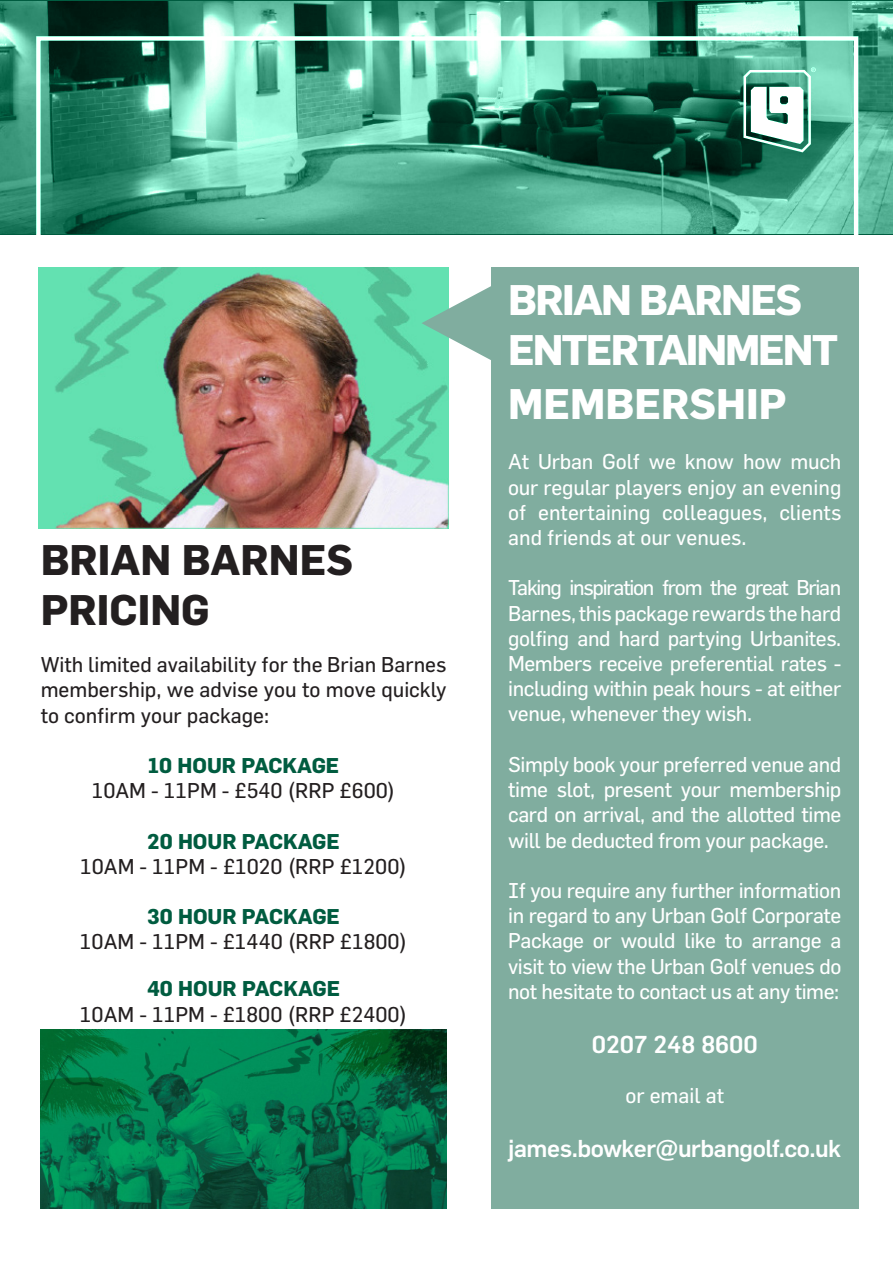
<style>
.page{position:relative;width:893px;height:1263px;background:#fff}
.page>*{position:absolute;margin:0;border:0;box-sizing:border-box;transform-origin:0 0}
.t1{font:700 42px/50.4px "Flama";letter-spacing:-.04em;color:#fff}
.t2{font:700 42px/50.4px "Flama";color:#231f20}
.t3{font:700 42px "Flama";color:#fff}
.t4{font:500 24px "Flama";letter-spacing:-.02em;color:#fff}
.t5{font:500 24px "Flama";color:#fff}
.t6{font:21px/25.2px "Flama";letter-spacing:-.02em;color:#fff;text-align:justify}
.t7{font:21px/25.2px "Flama";color:#231f20;text-align:justify}
.t8{font:700 21px "Flama";color:#005c40}
.t9{font:21px "Flama";color:#fff}
</style>
<div class="page">
<svg style="left:0;top:0;width:893px;height:235px;background:#52a189"></svg>
<div style="left:491px;top:268px;width:367px;height:941px;background:#80ad9f"></div>
<img style="left:38px;top:268px;width:411px;height:260px">
<svg style="left:421px;top:286px;width:70px;height:74px"></svg>
<img style="left:41px;top:1029px;width:405px;height:180px">
<p class="t2" style="left:41px;top:534px;width:314px">BRIAN BARNES<br>PRICING</p>
<p class="t7" style="left:41px;top:652px;width:407px">With limited availability for the Brian Barnes membership, we advise you to move quickly to confirm your package:</p>
<p class="t8" style="left:148px;top:753px;width:193px">10 HOUR PACKAGE</p>
<p class="t7" style="left:92px;top:778px;width:305px">10AM - 11PM - £540 (RRP £600)</p>
<p class="t8" style="left:147px;top:828px;width:194px">20 HOUR PACKAGE</p>
<p class="t7" style="left:80px;top:853px;width:328px">10AM - 11PM - £1020 (RRP £1200)</p>
<p class="t8" style="left:147px;top:904px;width:194px">30 HOUR PACKAGE</p>
<p class="t7" style="left:80px;top:929px;width:329px">10AM - 11PM - £1440 (RRP £1800)</p>
<p class="t8" style="left:147px;top:976px;width:194px">40 HOUR PACKAGE</p>
<p class="t7" style="left:80px;top:1001px;width:329px">10AM - 11PM - £1800 (RRP £2400)</p>
<p class="t1" style="left:508px;top:273px;width:332px">BRIAN BARNES<br>ENTERTAINMENT</p>
<p class="t3" style="left:508px;top:379px;width:280px">MEMBERSHIP</p>
<p class="t6" style="left:508px;top:449px;width:335px">At Urban Golf we know how much our regular players enjoy an evening of entertaining colleagues, clients and friends at our venues.</p>
<p class="t6" style="left:508px;top:575px;width:335px">Taking inspiration from the great Brian Barnes, this package rewards the hard golfing and hard partying Urbanites.<br>Members receive preferential rates - including within peak hours - at either venue, whenever they wish.</p>
<p class="t6" style="left:508px;top:751px;width:335px">Simply book your preferred venue and time slot, present your membership card on arrival, and the allotted time will be deducted from your package.</p>
<p class="t6" style="left:508px;top:877px;width:335px">If you require any further information in regard to any Urban Golf Corporate Package or would like to arrange a visit to view the Urban Golf venues do not hesitate to contact us at any time:</p>
<p class="t5" style="left:592px;top:1027px;width:168px">0207 248 8600</p>
<p class="t9" style="left:625px;top:1083px;width:100px">or email at</p>
<p class="t4" style="left:508px;top:1131px;width:335px">james.bowker@urbangolf.co.uk</p>
</div>
